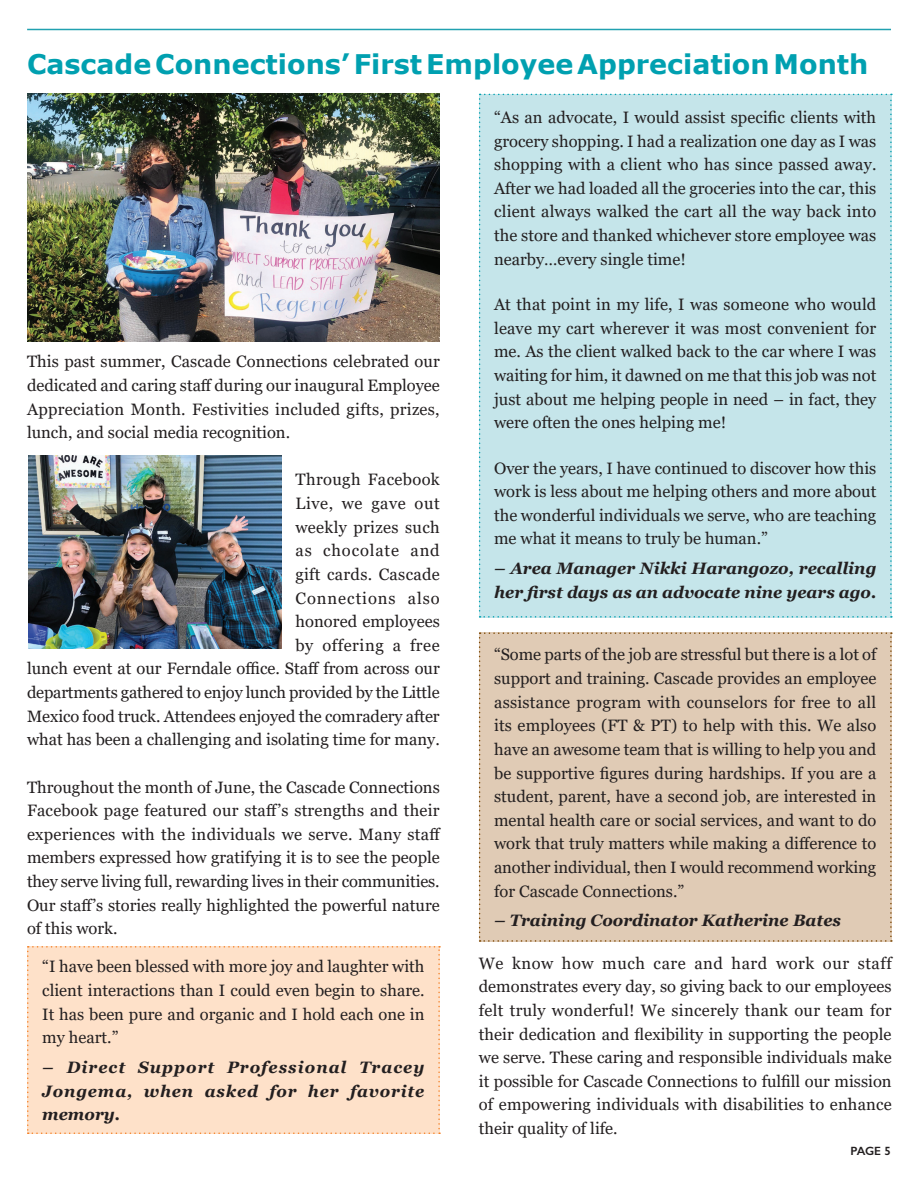
<style>
.page{position:relative;width:918px;height:1188px;background:#fff}
.page>*{position:absolute;margin:0;border:0;box-sizing:border-box;transform-origin:0 0}
.t1{font:700 27px "Verdana";color:#00a0b0}
.t2{font:16.5px/23.7px "Georgia";color:#231f20;text-align:justify}
.t3{font:italic 700 16.5px/23.7px "Georgia";color:#231f20}
.t4{font:600 12px "Gill Sans";color:#231f20}
</style>
<div class="page">
<hr style="left:27px;top:29px;width:864px;height:1px;background:#21a1b0">
<img style="left:27px;top:94px;width:413px;height:247px">
<img style="left:28px;top:455px;width:254px;height:193px">
<div style="left:479px;top:94px;width:413px;height:524px;background:#c5e5ea"></div>
<div style="left:27px;top:946px;width:413px;height:188px;background:#fee1c9"></div>
<div style="left:479px;top:632px;width:413px;height:310px;background:#e0cbb5"></div>
<p class="t1" style="left:27px;top:46px;width:843px">Cascade Connections’ First Employee Appreciation Month</p>
<p class="t2" style="left:494px;top:106px;width:384px">“As an advocate, I would assist specific clients with grocery shopping. I had a realization one day as I was shopping with a client who has since passed away.<br>After we had loaded all the groceries into the car, this client always walked the cart all the way back into the store and thanked whichever store employee was nearby…every single time!</p>
<p class="t2" style="left:494px;top:293px;width:384px">At that point in my life, I was someone who would leave my cart wherever it was most convenient for me. As the client walked back to the car where I was waiting for him, it dawned on me that this job was not just about me helping people in need – in fact, they were often the ones helping me!</p>
<p class="t2" style="left:494px;top:456px;width:384px">Over the years, I have continued to discover how this work is less about me helping others and more about the wonderful individuals we serve, who are teaching me what it means to truly be human.”</p>
<p class="t3" style="left:494px;top:556px;width:384px">– Area Manager Nikki Harangozo, recalling her first days as an advocate nine years ago.</p>
<p class="t2" style="left:27px;top:350px;width:414px">This past summer, Cascade Connections celebrated our dedicated and caring staff during our inaugural Employee Appreciation Month. Festivities included gifts, prizes, lunch, and social media recognition.</p>
<p class="t2" style="left:27px;top:468px;width:414px;text-align:right">Through Facebook<br>Live, we gave out<br>weekly prizes such<br>as chocolate and<br>gift cards. Cascade<br>Connections also<br>honored employees<br>by offering a free<br>lunch event at our Ferndale office. Staff from across our departments gathered to enjoy lunch provided by the Little<br>Mexico food truck. Attendees enjoyed the comradery after what has been a challenging and isolating time for many.</p>
<p class="t2" style="left:27px;top:775px;width:415px">Throughout the month of June, the Cascade Connections Facebook page featured our staff’s strengths and their experiences with the individuals we serve. Many staff members expressed how gratifying it is to see the people they serve living full, rewarding lives in their communities.<br>Our staff’s stories really highlighted the powerful nature of this work.</p>
<p class="t2" style="left:494px;top:643px;width:384px">“Some parts of the job are stressful but there is a lot of support and training. Cascade provides an employee assistance program with counselors for free to all its employees (FT &amp; PT) to help with this. We also have an awesome team that is willing to help you and be supportive figures during hardships. If you are a student, parent, have a second job, are interested in mental health care or social services, and want to do work that truly matters while making a difference to another individual, then I would recommend working for Cascade Connections.”</p>
<p class="t3" style="left:494px;top:909px;width:348px">– Training Coordinator Katherine Bates</p>
<p class="t2" style="left:479px;top:951px;width:414px">We know how much care and hard work our staff demonstrates every day, so giving back to our employees felt truly wonderful! We sincerely thank our team for their dedication and flexibility in supporting the people we serve. These caring and responsible individuals make it possible for Cascade Connections to fulfill our mission of empowering individuals with disabilities to enhance their quality of life.</p>
<p class="t2" style="left:42px;top:955px;width:384px">“I have been blessed with more joy and laughter with client interactions than I could even begin to share.<br>It has been pure and organic and I hold each one in my heart.”</p>
<p class="t3" style="left:42px;top:1055px;width:384px;text-align:justify">– Direct Support Professional Tracey Jongema, when asked for her favorite memory.</p>
<p class="t4" style="left:851px;top:1143px;width:42px">PAGE 5</p>
</div>
